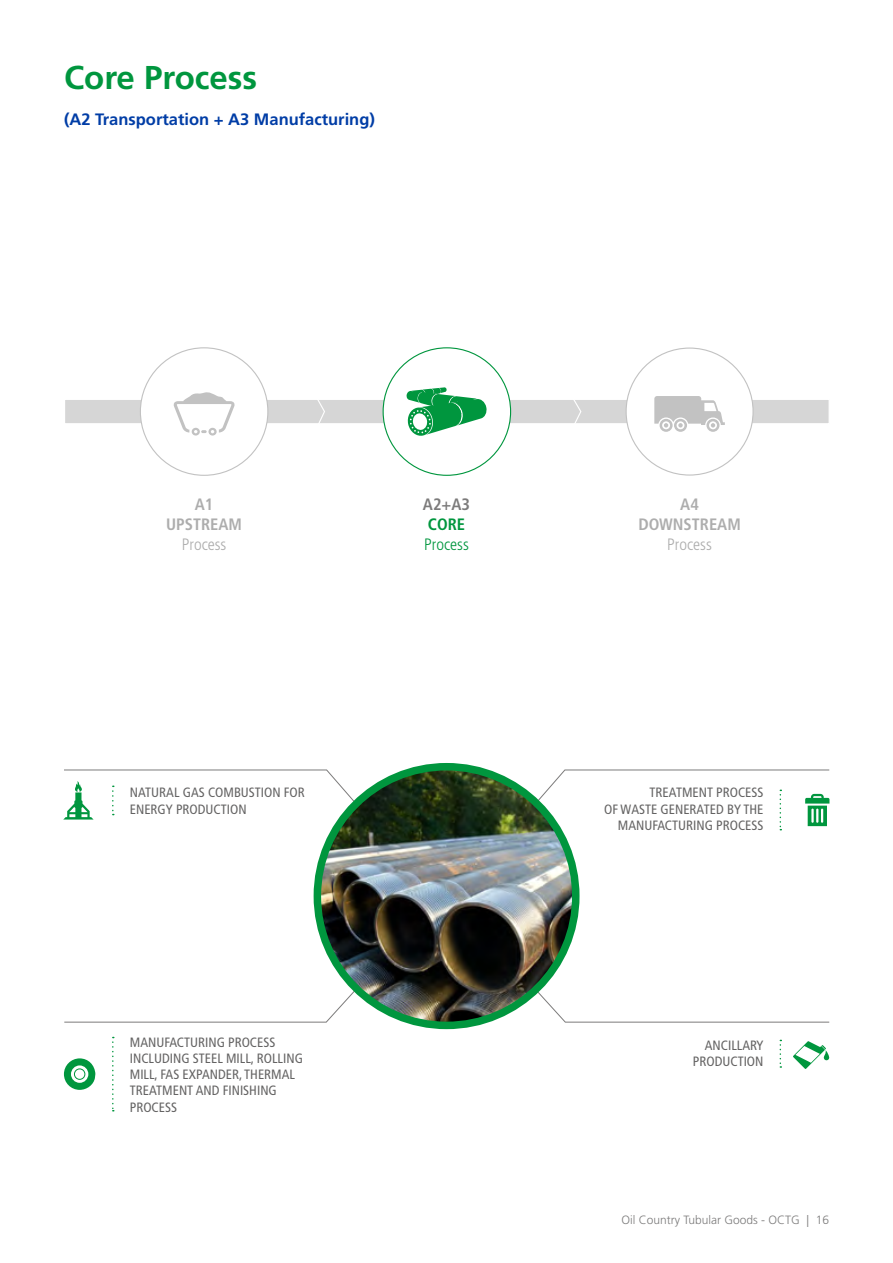
<style>
.page{position:relative;width:893px;height:1263px;background:#fff}
.page>*{position:absolute;margin:0;border:0;box-sizing:border-box;transform-origin:0 0}
.t1{font:700 33px "Frutiger LT Std";color:#00963e}
.t2{font:700 16.5px "Frutiger LT Std";color:#003da6}
.t3{font:700 condensed 16.5px/19.8px "Frutiger LT Std";color:#adadad;text-align:center}
.t4{font:300 condensed 16.5px "Frutiger LT Std";color:#adadad}
.t5{font:300 condensed 16.5px "Frutiger LT Std";color:#00963e}
.t6{font:700 condensed 16.5px "Frutiger LT Std";color:#7c7b7b}
.t7{font:700 condensed 16.5px "Frutiger LT Std";color:#00963e}
.t8{font:condensed 13.5px/16.2px "Frutiger LT Std";color:#646363}
.t9{font:300 12px "Frutiger LT Std";color:#7c7b7b}
</style>
<div class="page">
<svg style="left:64px;top:1058px;width:31px;height:32px"></svg>
<svg style="left:793px;top:1041px;width:36px;height:28px"></svg>
<svg style="left:508px;top:959px;width:322px;height:64px"></svg>
<svg style="left:64px;top:959px;width:319px;height:64px"></svg>
<div style="left:568px;top:399px;width:262px;height:25px;background:#d6d6d6;border:1px solid #fff"></div>
<div style="left:626px;top:348px;width:127px;height:127px;background:#fff;border-radius:50%"></div>
<svg style="left:654px;top:396px;width:71px;height:36px"></svg>
<img style="left:317px;top:767px;width:259px;height:258px;border-radius:129px">
<div style="left:314px;top:763px;width:265px;height:266px;border:8px solid #00963e;border-radius:50%"></div>
<svg style="left:63px;top:769px;width:321px;height:66px"></svg>
<svg style="left:112px;top:1037px;width:2px;height:74px"></svg>
<svg style="left:508px;top:769px;width:322px;height:66px"></svg>
<svg style="left:780px;top:1040px;width:1px;height:28px"></svg>
<svg style="left:65px;top:387px;width:517px;height:50px"></svg>
<h1 class="t1" style="left:64px;top:58px;width:195px">Core Process</h1>
<p class="t2" style="left:64px;top:109px;width:312px">(A2 Transportation + A3 Manufacturing)</p>
<p class="t3" style="left:166px;top:495px;width:77px">A1<br>UPSTREAM</p>
<p class="t4" style="left:182px;top:535px;width:46px">Process</p>
<p class="t8" style="left:130px;top:785px;width:177px">NATURAL GAS COMBUSTION FOR<br>ENERGY PRODUCTION</p>
<p class="t8" style="left:130px;top:1034px;width:175px">MANUFACTURING PROCESS<br>INCLUDING STEEL MILL, ROLLING<br>MILL, FAS EXPANDER, THERMAL<br>TREATMENT AND FINISHING<br>PROCESS</p>
<p class="t6" style="left:423px;top:495px;width:49px">A2+A3</p>
<p class="t7" style="left:428px;top:514px;width:39px">CORE</p>
<p class="t5" style="left:424px;top:535px;width:46px">Process</p>
<p class="t3" style="left:638px;top:495px;width:104px">A4<br>DOWNSTREAM</p>
<p class="t4" style="left:667px;top:535px;width:46px">Process</p>
<p class="t8" style="left:604px;top:785px;width:161px;text-align:right">TREATMENT PROCESS<br>OF WASTE GENERATED BY THE<br>MANUFACTURING PROCESS</p>
<p class="t8" style="left:693px;top:1037px;width:72px;text-align:right">ANCILLARY<br>PRODUCTION</p>
<p class="t9" style="left:622px;top:1213px;width:209px">Oil Country Tubular Goods - OCTG | 16</p>
</div>
